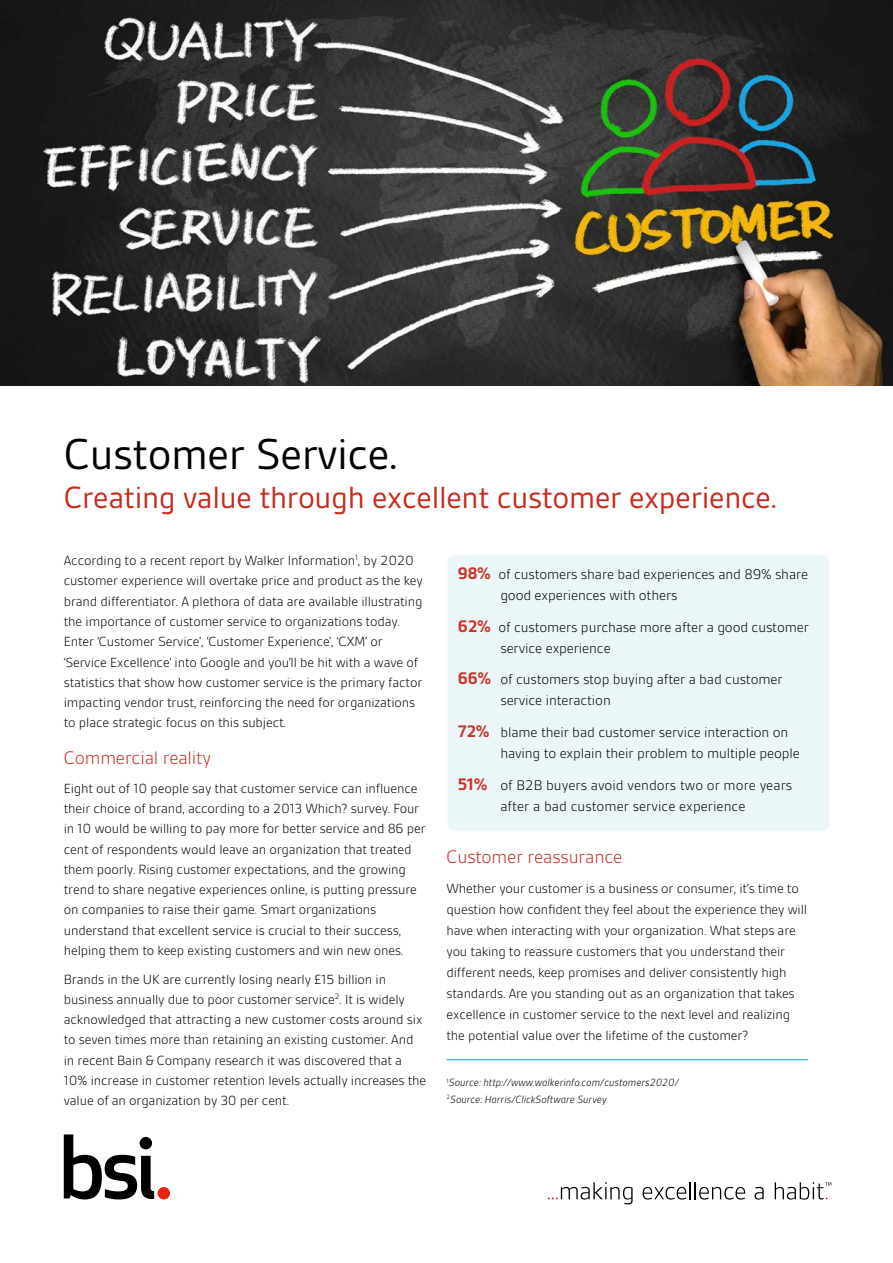
<style>
.page{position:relative;width:893px;height:1263px;background:#fff}
.page>*{position:absolute;margin:0;border:0;box-sizing:border-box;transform-origin:0 0}
.t1{font:46.5px "BSI Gesta";letter-spacing:-.01em;color:#000}
.t2{font:33px "BSI Gesta";letter-spacing:-.01em;color:#c62a1b}
.t3{font:300 19.5px "BSI Gesta";letter-spacing:-.01em;color:#c62a1b}
.t4{font:300 15px/21px "BSI Gesta";letter-spacing:-.01em;color:#000}
.t5{font:300 14.25px/20.2px "BSI Gesta";letter-spacing:-.01em;color:#000}
.t6{font:italic 300 11.25px/16.5px "BSI Gesta";color:#000}
.s1{font-weight:700;font-size:18px;color:#ca352b}
</style>
<div class="page">
<img style="left:0;top:0;width:893px;height:386px">
<svg style="left:64px;top:1134px;width:90px;height:65px"></svg>
<div style="left:158px;top:1187px;width:12px;height:12px;background:#e42313;border-radius:50%"></div>
<svg style="left:548px;top:1182px;width:85px;height:22px"></svg>
<svg style="left:643px;top:1182px;width:102px;height:17px"></svg>
<svg style="left:755px;top:1187px;width:9px;height:12px"></svg>
<svg style="left:775px;top:1182px;width:56px;height:17px"></svg>
<hr style="left:446px;top:1059px;width:362px;height:1px;background:#009eb5">
<div style="left:448px;top:554px;width:381px;height:277px;background:#ebf6f9;border-radius:9px"></div>
<h1 class="t1" style="left:64px;top:430px;width:335px">Customer Service.</h1>
<h2 class="t2" style="left:64px;top:480px;width:714px">Creating value through excellent customer experience.</h2>
<p class="t5" style="left:64px;top:551px;width:361px">According to a recent report by Walker Information<sup>1</sup>, by 2020 customer experience will overtake price and product as the key brand differentiator. A plethora of data are available illustrating the importance of customer service to organizations today.<br>Enter ‘Customer Service’, ‘Customer Experience’, ‘CXM’ or ‘Service Excellence’ into Google and you’ll be hit with a wave of statistics that show how customer service is the primary factor impacting vendor trust, reinforcing the need for organizations to place strategic focus on this subject.</p>
<h3 class="t3" style="left:64px;top:748px;width:149px">Commercial reality</h3>
<p class="t5" style="left:64px;top:778px;width:363px">Eight out of 10 people say that customer service can influence their choice of brand, according to a 2013 Which? survey. Four in 10 would be willing to pay more for better service and 86 per cent of respondents would leave an organization that treated them poorly. Rising customer expectations, and the growing trend to share negative experiences online, is putting pressure on companies to raise their game. Smart organizations understand that excellent service is crucial to their success, helping them to keep existing customers and win new ones.</p>
<p class="t5" style="left:64px;top:969px;width:364px">Brands in the UK are currently losing nearly £15 billion in business annually due to poor customer service<sup>2</sup>. It is widely acknowledged that attracting a new customer costs around six to seven times more than retaining an existing customer. And in recent Bain &amp; Company research it was discovered that a 10% increase in customer retention levels actually increases the value of an organization by 30 per cent.</p>
<p class="t4" style="left:500px;top:564px;width:309px;text-indent:-43px"><span class="s1">98%</span> of customers share bad experiences and 89% share good experiences with others</p>
<p class="t4" style="left:500px;top:616px;width:310px;text-indent:-43px"><span class="s1">62%</span> of customers purchase more after a good customer service experience</p>
<p class="t4" style="left:500px;top:669px;width:284px;text-indent:-43px"><span class="s1">66%</span> of customers stop buying after a bad customer service interaction</p>
<p class="t4" style="left:500px;top:722px;width:301px;text-indent:-43px"><span class="s1">72%</span> blame their bad customer service interaction on having to explain their problem to multiple people</p>
<p class="t4" style="left:458px;top:774px;width:336px;text-align:center"><span class="s1">51%</span> of B2B buyers avoid vendors two or more years after a bad customer service experience</p>
<h3 class="t3" style="left:446px;top:847px;width:177px">Customer reassurance</h3>
<p class="t5" style="left:446px;top:878px;width:362px;line-height:21px">Whether your customer is a business or consumer, it’s time to question how confident they feel about the experience they will have when interacting with your organization. What steps are you taking to reassure customers that you understand their different needs, keep promises and deliver consistently high standards. Are you standing out as an organization that takes excellence in customer service to the next level and realizing the potential value over the lifetime of the customer?</p>
<p class="t6" style="left:446px;top:1075px;width:234px"><sup>1</sup>Source: http://www.walkerinfo.com/customers2020/<br><sup>2</sup>Source: Harris/ClickSoftware Survey</p>
</div>
